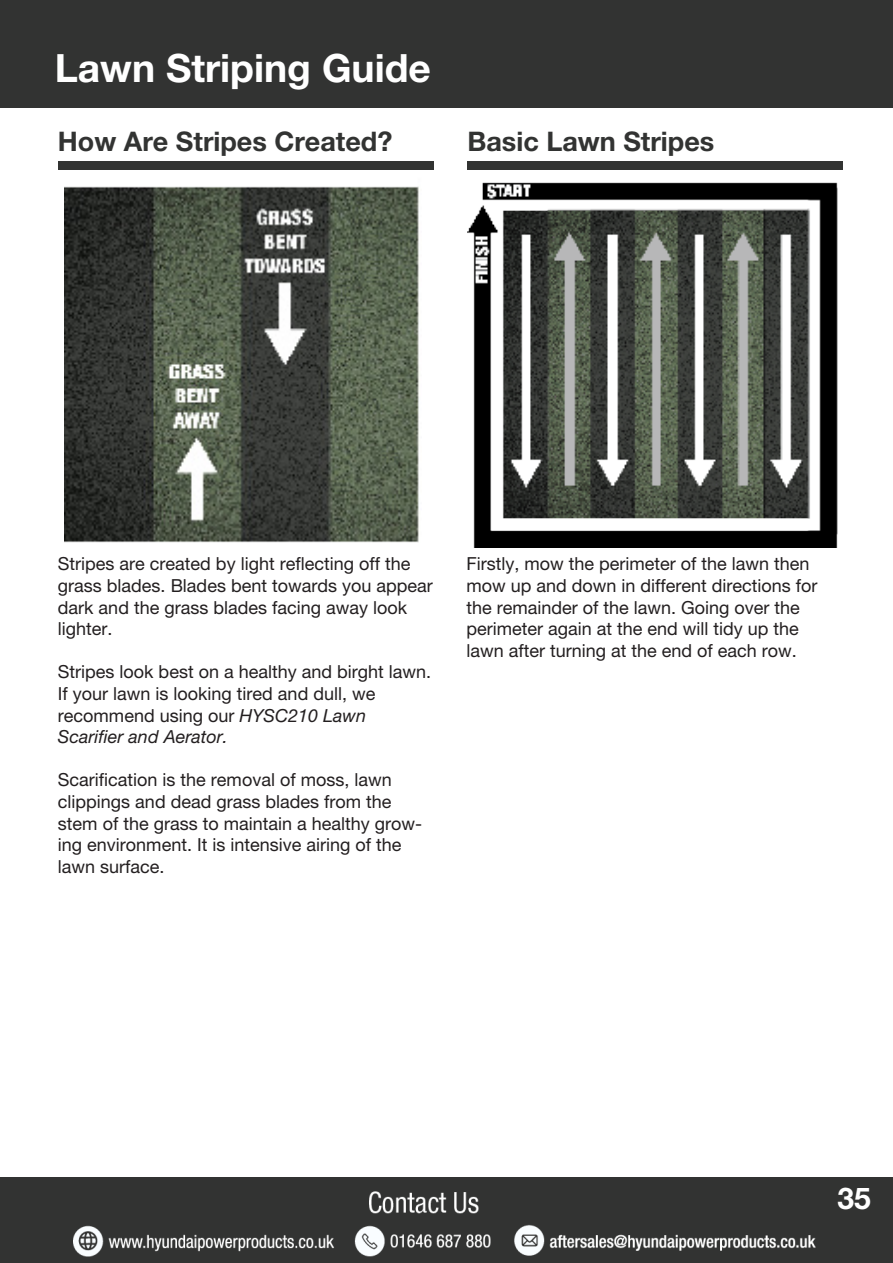
<style>
.page{position:relative;width:893px;height:1263px;background:#fff}
.page>*{position:absolute;margin:0;border:0;box-sizing:border-box;transform-origin:0 0}
.t1{font:700 39px "Helvetica Neue LT Pro";color:#fff}
.t2{font:700 30px "Helvetica Neue LT Pro";color:#fff}
.t3{font:700 27px "Helvetica Neue LT Pro";color:#323332}
.t4{font:18px/21.6px "Helvetica Neue LT Pro";color:#231f20}
.t5{font:italic 18px "Helvetica Neue LT Pro";color:#231f20}
.s1{font-style:italic}
</style>
<div class="page">
<div style="left:0;top:1178px;width:893px;height:85px;background:#323332"></div>
<div style="left:0;top:0;width:893px;height:107px;background:#323332"></div>
<div style="left:467px;top:161px;width:376px;height:8px;background:#323332"></div>
<div style="left:58px;top:161px;width:375px;height:8px;background:#323332"></div>
<img style="left:65px;top:186px;width:354px;height:357px">
<img style="left:467px;top:182px;width:371px;height:366px">
<img style="left:73px;top:1191px;width:743px;height:65px">
<p class="t1" style="left:55px;top:44px;width:378px">Lawn Striping Guide</p>
<p class="t3" style="left:58px;top:125px;width:336px">How Are Stripes Created?</p>
<p class="t3" style="left:467px;top:125px;width:248px">Basic Lawn Stripes</p>
<p class="t4" style="left:58px;top:553px;width:376px">Stripes are created by light reflecting off the grass blades. Blades bent towards you appear dark and the grass blades facing away look lighter.</p>
<p class="t4" style="left:58px;top:661px;width:375px">Stripes look best on a healthy and birght lawn.<br>If your lawn is looking tired and dull, we</p>
<p class="t4" style="left:58px;top:704px;width:310px">recommend using our <span class="s1">HYSC210 Lawn</span></p>
<p class="t5" style="left:58px;top:726px;width:171px">Scarifier and Aerator.</p>
<p class="t4" style="left:58px;top:769px;width:335px">Scarification is the removal of moss, lawn</p>
<p class="t4" style="left:58px;top:790px;width:366px">clippings and dead grass blades from the stem of the grass to maintain a healthy grow&shy;ing environment. It is intensive airing of the lawn surface.</p>
<p class="t4" style="left:466px;top:553px;width:353px">Firstly, mow the perimeter of the lawn then mow up and down in different directions for the remainder of the lawn. Going over the</p>
<p class="t4" style="left:466px;top:618px;width:334px">perimeter again at the end will tidy up the lawn after turning at the end of each row.</p>
<p class="t2" style="left:837px;top:1179px;width:35px">35</p>
</div>
